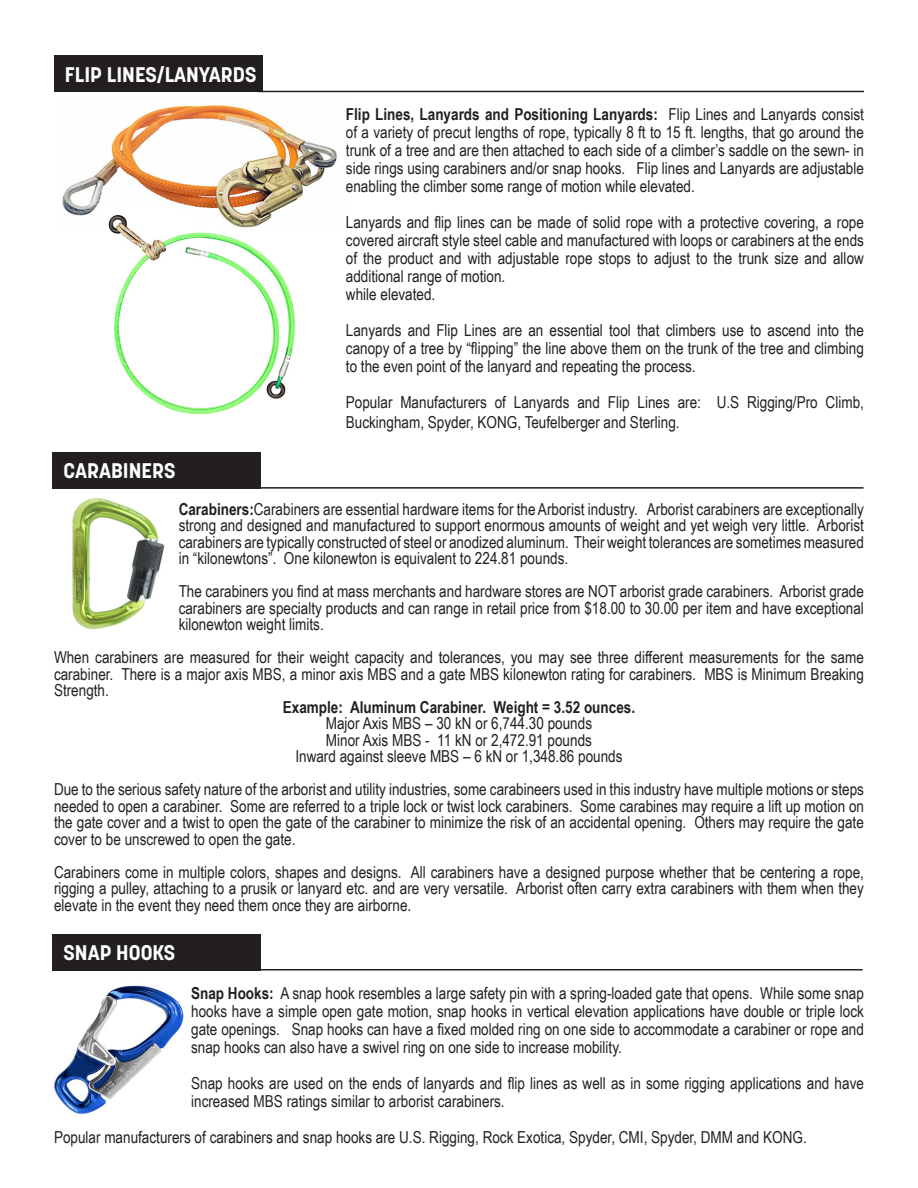
<style>
.page{position:relative;width:918px;height:1188px;background:#fff}
.page>*{position:absolute;margin:0;border:0;box-sizing:border-box;transform-origin:0 0}
.t1{font:700 21px "Korolev";color:#fff}
.t2{font:16.5px/18px "Arial Narrow";color:#231f20;text-align:justify}
.t3{font:700 16.5px "Arial Narrow";color:#231f20}
.s1{font-weight:700}
</style>
<div class="page">
<div style="left:54px;top:56px;width:208px;height:36px;background:#231f20"></div>
<hr style="left:258px;top:91px;width:606px;height:1px;background:#231f20">
<img style="left:62px;top:105px;width:275px;height:111px">
<img style="left:102px;top:207px;width:197px;height:208px">
<img style="left:54px;top:985px;width:130px;height:129px">
<img style="left:72px;top:497px;width:93px;height:133px">
<hr style="left:256px;top:487px;width:608px;height:2px;background:#231f20">
<div style="left:53px;top:452px;width:208px;height:37px;background:#231f20"></div>
<div style="left:53px;top:934px;width:208px;height:36px;background:#231f20"></div>
<hr style="left:257px;top:969px;width:606px;height:1px;background:#231f20">
<p class="t1" style="left:65px;top:61px;width:193px">FLIP LINES/LANYARDS</p>
<p class="t1" style="left:64px;top:458px;width:113px">CARABINERS</p>
<p class="t2" style="left:346px;top:105px;width:520px"><span class="s1">Flip Lines, Lanyards and Positioning Lanyards:</span> Flip Lines and Lanyards consist of a variety of precut lengths of rope, typically 8 ft to 15 ft. lengths, that go around the trunk of a tree and are then attached to each side of a climber’s saddle on the sewn- in side rings using carabiners and/or snap hooks. Flip lines and Lanyards are adjustable enabling the climber some range of motion while elevated.</p>
<p class="t2" style="left:346px;top:213px;width:520px">Lanyards and flip lines can be made of solid rope with a protective covering, a rope covered aircraft style steel cable and manufactured with loops or carabiners at the ends of the product and with adjustable rope stops to adjust to the trunk size and allow additional range of motion.</p>
<p class="t2" style="left:346px;top:285px;width:91px">while elevated.</p>
<p class="t2" style="left:346px;top:321px;width:520px">Lanyards and Flip Lines are an essential tool that climbers use to ascend into the canopy of a tree by “flipping” the line above them on the trunk of the tree and climbing to the even point of the lanyard and repeating the process.</p>
<p class="t2" style="left:346px;top:392px;width:520px;line-height:19.5px">Popular Manufacturers of Lanyards and Flip Lines are: U.S Rigging/Pro Climb,<br>Buckingham, Spyder, KONG, Teufelberger and Sterling.</p>
<p class="t2" style="left:179px;top:500px;width:687px;line-height:16.5px"><span class="s1">Carabiners:</span>Carabiners are essential hardware items for the Arborist industry. Arborist carabiners are exceptionally strong and designed and manufactured to support enormous amounts of weight and yet weigh very little. Arborist carabiners are typically constructed of steel or anodized aluminum. Their weight tolerances are sometimes measured in “kilonewtons”. One kilonewton is equivalent to 224.81 pounds.</p>
<p class="t2" style="left:179px;top:582px;width:687px;line-height:16.5px">The carabiners you find at mass merchants and hardware stores are NOT arborist grade carabiners. Arborist grade carabiners are specialty products and can range in retail price from $18.00 to 30.00 per item and have exceptional kilonewton weight limits.</p>
<p class="t2" style="left:54px;top:648px;width:812px;line-height:16.5px">When carabiners are measured for their weight capacity and tolerances, you may see three different measurements for the same carabiner. There is a major axis MBS, a minor axis MBS and a gate MBS kilonewton rating for carabiners. MBS is Minimum Breaking Strength.</p>
<p class="t3" style="left:283px;top:694px;width:354px">Example: Aluminum Carabiner. Weight = 3.52 ounces.</p>
<p class="t2" style="left:326px;top:714px;width:268px">Major Axis MBS – 30 kN or 6,744.30 pounds</p>
<p class="t2" style="left:326px;top:730px;width:268px">Minor Axis MBS - 11 kN or 2,472.91 pounds</p>
<p class="t2" style="left:295px;top:747px;width:329px">Inward against sleeve MBS – 6 kN or 1,348.86 pounds</p>
<p class="t2" style="left:54px;top:780px;width:812px;line-height:16.5px">Due to the serious safety nature of the arborist and utility industries, some carabineers used in this industry have multiple motions or steps needed to open a carabiner. Some are referred to a triple lock or twist lock carabiners. Some carabines may require a lift up motion on the gate cover and a twist to open the gate of the carabiner to minimize the risk of an accidental opening. Others may require the gate cover to be unscrewed to open the gate.</p>
<p class="t2" style="left:54px;top:863px;width:811px;line-height:16.5px">Carabiners come in multiple colors, shapes and designs. All carabiners have a designed purpose whether that be centering a rope, rigging a pulley, attaching to a prusik or lanyard etc. and are very versatile. Arborist often carry extra carabiners with them when they elevate in the event they need them once they are airborne.</p>
<p class="t1" style="left:64px;top:939px;width:113px">SNAP HOOKS</p>
<p class="t2" style="left:191px;top:984px;width:674px"><span class="s1">Snap Hooks:</span> A snap hook resembles a large safety pin with a spring-loaded gate that opens. While some snap hooks have a simple open gate motion, snap hooks in vertical elevation applications have double or triple lock gate openings. Snap hooks can have a fixed molded ring on one side to accommodate a carabiner or rope and snap hooks can also have a swivel ring on one side to increase mobility.</p>
<p class="t2" style="left:191px;top:1074px;width:674px">Snap hooks are used on the ends of lanyards and flip lines as well as in some rigging applications and have increased MBS ratings similar to arborist carabiners.</p>
<p class="t2" style="left:54px;top:1128px;width:754px">Popular manufacturers of carabiners and snap hooks are U.S. Rigging, Rock Exotica, Spyder, CMI, Spyder, DMM and KONG.</p>
</div>
